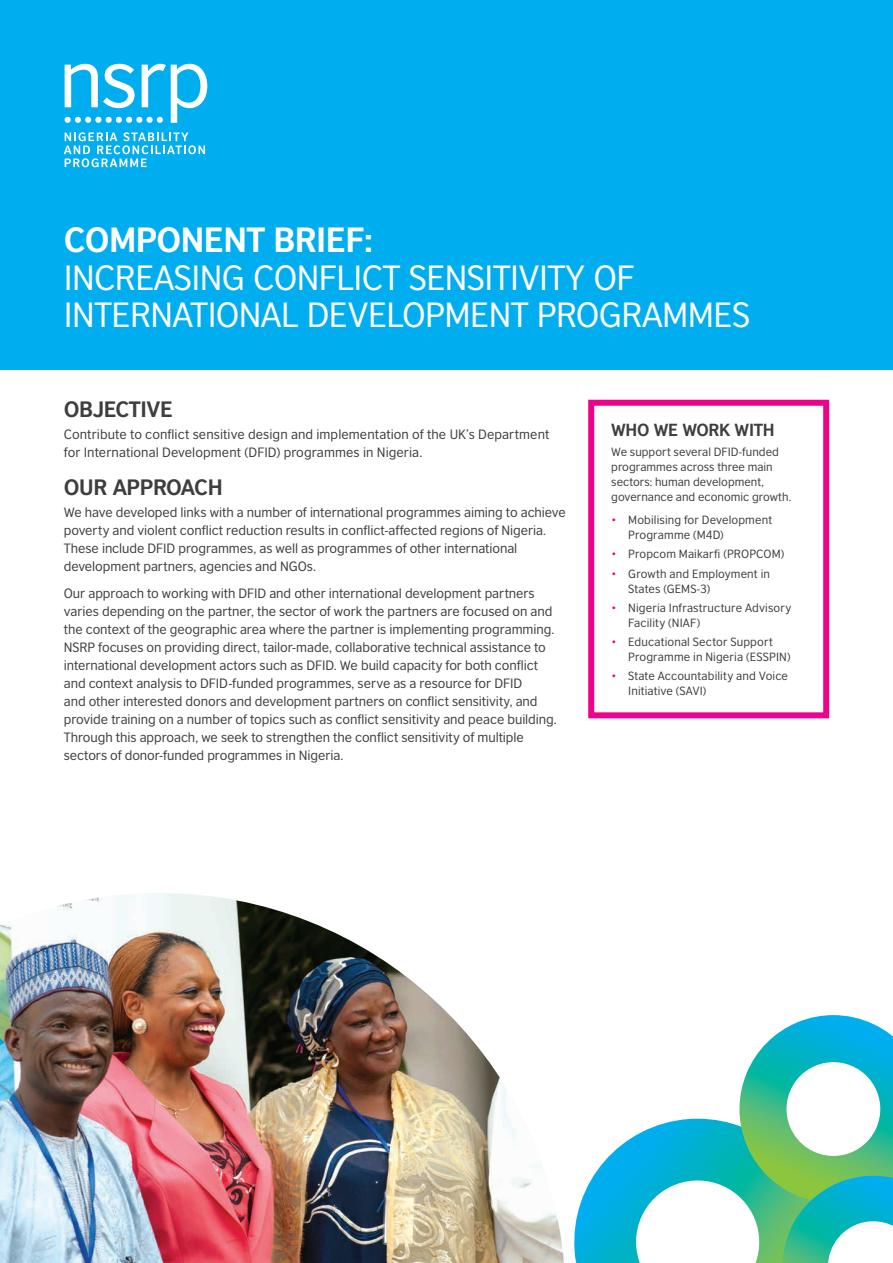
<style>
.page{position:relative;width:893px;height:1263px;background:#fff}
.page>*{position:absolute;margin:0;border:0;box-sizing:border-box;transform-origin:0 0}
.t1{font:33px/37.5px "British Council Sans";letter-spacing:-.02em;color:#fff}
.t2{font:700 33px "British Council Sans";letter-spacing:-.02em;color:#fff}
.t3{font:700 21px "British Council Sans";letter-spacing:-.02em;color:#3e3e3f}
.t4{font:700 16.5px "British Council Sans";letter-spacing:-.02em;color:#3e3e3f}
.t5{font:12.75px/18px "British Council Sans";letter-spacing:-.005em;color:#3e3e3f}
.t6{font:11.25px/15px "British Council Sans";letter-spacing:.01em;color:#3e3e3f}
.s1{font-weight:300;color:#ed028c}
</style>
<div class="page">
<div style="left:0;top:0;width:893px;height:370px;background:#00aeef"></div>
<svg style="left:64px;top:132px;width:141px;height:35px"></svg>
<svg style="left:65px;top:64px;width:142px;height:59px"></svg>
<svg style="left:574px;top:1015px;width:319px;height:248px"></svg>
<div style="left:588px;top:400px;width:241px;height:318px;border:6px solid #ed028c"></div>
<img style="left:0;top:893px;width:564px;height:370px">
<h1 class="t2" style="left:64px;top:220px;width:311px">COMPONENT BRIEF:</h1>
<h1 class="t1" style="left:64px;top:259px;width:688px">INCREASING CONFLICT SENSITIVITY OF<br>INTERNATIONAL DEVELOPMENT PROGRAMMES</h1>
<h2 class="t3" style="left:64px;top:396px;width:111px">OBJECTIVE</h2>
<p class="t5" style="left:64px;top:425px;width:487px">Contribute to conflict sensitive design and implementation of the UK’s Department for International Development (DFID) programmes in Nigeria.</p>
<h2 class="t3" style="left:64px;top:474px;width:160px">OUR APPROACH</h2>
<p class="t5" style="left:64px;top:503px;width:504px">We have developed links with a number of international programmes aiming to achieve poverty and violent conflict reduction results in conflict-affected regions of Nigeria.<br>These include DFID programmes, as well as programmes of other international development partners, agencies and NGOs.</p>
<p class="t5" style="left:64px;top:584px;width:495px">Our approach to working with DFID and other international development partners varies depending on the partner, the sector of work the partners are focused on and the context of the geographic area where the partner is implementing programming.<br>NSRP focuses on providing direct, tailor-made, collaborative technical assistance to international development actors such as DFID. We build capacity for both conflict and context analysis to DFID-funded programmes, serve as a resource for DFID<br>and other interested donors and development partners on conflict sensitivity, and provide training on a number of topics such as conflict sensitivity and peace building.<br>Through this approach, we seek to strengthen the conflict sensitivity of multiple sectors of donor-funded programmes in Nigeria.</p>
<p class="t4" style="left:611px;top:420px;width:165px">WHO WE WORK WITH</p>
<p class="t6" style="left:611px;top:444px;width:182px">We support several DFID-funded programmes across three main sectors: human development, governance and economic growth.</p>
<p class="t6" style="left:628px;top:512px;width:145px;text-indent:-17px"><span class="s1">•</span> Mobilising for Development<br>Programme (M4D)</p>
<p class="t6" style="left:611px;top:546px;width:175px"><span class="s1">•</span> Propcom Maikarfi (PROPCOM)</p>
<p class="t6" style="left:628px;top:566px;width:143px;text-indent:-17px"><span class="s1">•</span> Growth and Employment in<br>States (GEMS-3)</p>
<p class="t6" style="left:628px;top:600px;width:165px;text-indent:-17px"><span class="s1">•</span> Nigeria Infrastructure Advisory<br>Facility (NIAF)</p>
<p class="t6" style="left:628px;top:634px;width:164px;text-indent:-17px"><span class="s1">•</span> Educational Sector Support<br>Programme in Nigeria (ESSPIN)</p>
<p class="t6" style="left:628px;top:668px;width:161px;text-indent:-17px"><span class="s1">•</span> State Accountability and Voice<br>Initiative (SAVI)</p>
</div>
